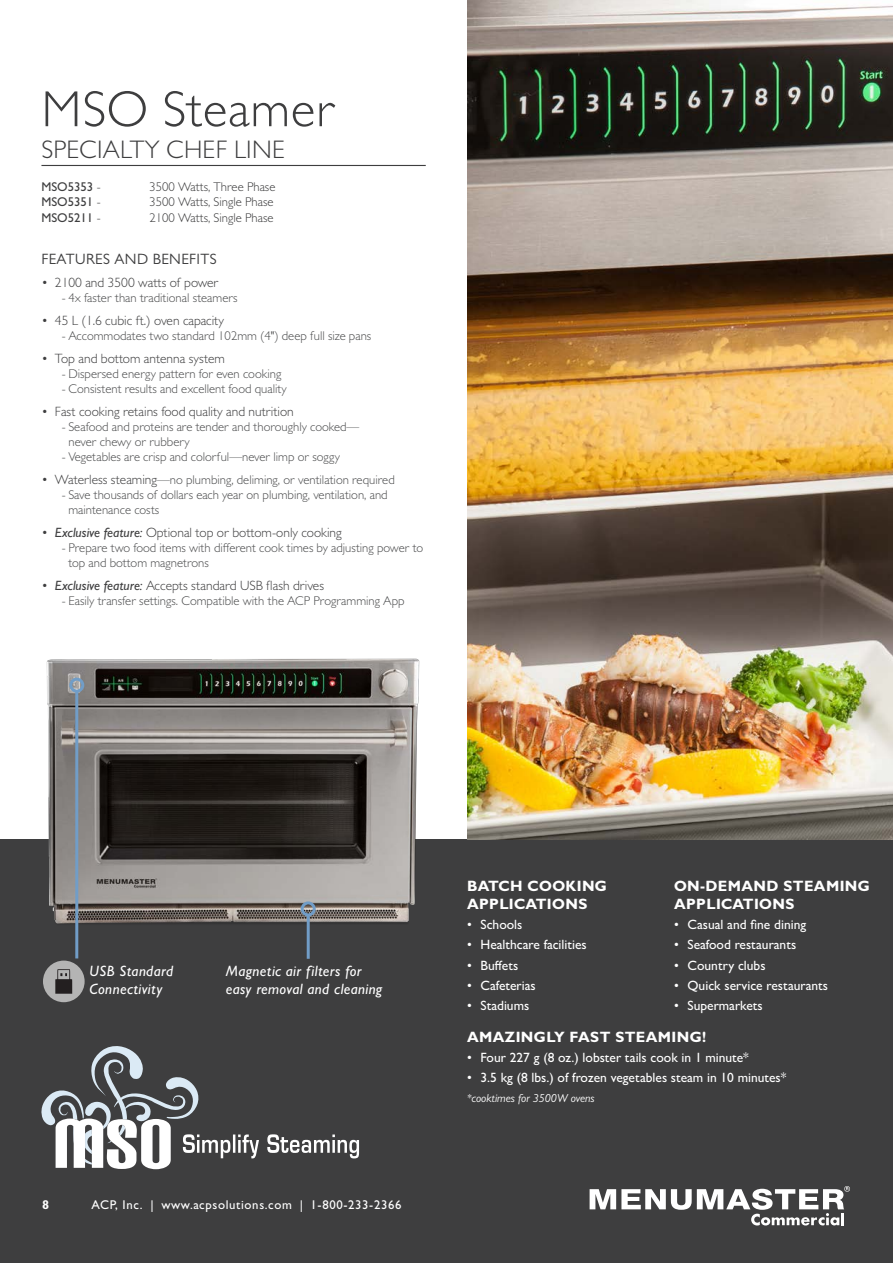
<style>
.page{position:relative;width:893px;height:1263px;background:#fff}
.page>*{position:absolute;margin:0;border:0;box-sizing:border-box;transform-origin:0 0}
.Page_Heading1_MODEL{font:300 51px "Gill Sans MT Std";letter-spacing:.02em;color:#3e3e3f}
.Page_Heading-Sub1A_r{font:300 25.5px "Gill Sans MT Std";letter-spacing:.01em;color:#3e3e3f}
.Section_Heading_2_WH{font:700 15px/18px "Gill Sans MT Std";letter-spacing:.025em;color:#fff}
.Caption_call_out_hea{font:italic 500 15px/18px "Gill Sans MT Std";letter-spacing:.025em;color:#fff}
.Section_Heading_2{font:15px "Gill Sans MT Std";letter-spacing:.025em;color:#3e3e3f}
.t1{font:500 13.5px "Gill Sans MT Std";color:#fff}
.t2{font:300 13.5px "Gill Sans MT Std";color:#3e3e3f}
.t3{font:300 12.75px/15px "Gill Sans MT Std";color:#4b4c4d}
.ModelNumber{font:300 12.75px "Gill Sans MT Std";color:#3e3e3f}
.t4{font:500 12.75px "Gill Sans MT Std";letter-spacing:.05em;color:#fff}
.ModelNumber-2{font:500 12.75px "Gill Sans MT Std";color:#3e3e3f}
.t5{font:700 12.75px "Gill Sans MT Std";color:#fff}
.caption_WHITE{font:italic 11.7px "Gill Sans MT Std";color:#fff}
.s1{font-weight:300}
.s2{font-size:13.5px;color:#3e3e3f}
.s3{font-weight:500;font-style:italic}
</style>
<div class="page">
<div style="left:0;top:839px;width:893px;height:424px;background:#3e3e3f"></div>
<img style="left:467px;top:0;width:426px;height:839px">
<img style="left:46px;top:658px;width:374px;height:272px">
<hr style="left:75px;top:691px;width:3px;height:267px;background:#719dc7">
<div style="left:69px;top:678px;width:15px;height:15px;border:3px solid #719dc7;border-radius:50%"></div>
<hr style="left:307px;top:915px;width:3px;height:44px;background:#719dc7">
<div style="left:301px;top:901px;width:15px;height:15px;border:3px solid #719dc7;border-radius:50%"></div>
<div style="left:43px;top:960px;width:42px;height:42px;background:#b4b4b4;border-radius:50%"></div>
<svg style="left:55px;top:969px;width:17px;height:25px"></svg>
<svg style="left:41px;top:1046px;width:318px;height:123px"></svg>
<hr style="left:41px;top:165px;width:385px;height:1px;background:#3e3e3f">
<svg style="left:590px;top:1186px;width:260px;height:39px"></svg>
<p class="Page_Heading1_MODEL" style="left:41px;top:78px;width:295px">MSO Steamer</p>
<p class="Page_Heading-Sub1A_r" style="left:41px;top:134px;width:245px">SPECIALTY CHEF LINE</p>
<p class="ModelNumber-2" style="left:41px;top:179px;width:61px">MSO5353 <span class="s1">-</span></p>
<p class="ModelNumber" style="left:149px;top:179px;width:128px">3500 Watts, Three Phase</p>
<p class="ModelNumber-2" style="left:41px;top:194px;width:61px">MSO5351 <span class="s1">-</span></p>
<p class="ModelNumber" style="left:149px;top:194px;width:126px">3500 Watts, Single Phase</p>
<p class="ModelNumber-2" style="left:41px;top:210px;width:61px">MSO5211 <span class="s1">-</span></p>
<p class="ModelNumber" style="left:149px;top:210px;width:126px">2100 Watts, Single Phase</p>
<p class="Section_Heading_2" style="left:41px;top:250px;width:177px">FEATURES AND BENEFITS</p>
<p class="t2" style="left:41px;top:274px;width:179px">• 2100 and 3500 watts of power</p>
<p class="t3" style="left:62px;top:290px;width:177px">- 4x faster than traditional steamers</p>
<p class="t2" style="left:41px;top:312px;width:184px">• 45 L (1.6 cubic ft.) oven capacity</p>
<p class="t3" style="left:62px;top:328px;width:311px">- Accommodates two standard 102mm (4") deep full size pans</p>
<p class="t2" style="left:41px;top:350px;width:185px">• Top and bottom antenna system</p>
<p class="t3" style="left:62px;top:366px;width:221px">- Dispersed energy pattern for even cooking</p>
<p class="t3" style="left:62px;top:381px;width:226px">- Consistent results and excellent food quality</p>
<p class="t2" style="left:41px;top:403px;width:254px">• Fast cooking retains food quality and nutrition</p>
<p class="t3" style="left:68px;top:419px;width:292px;text-indent:-7px">- Seafood and proteins are tender and thoroughly cooked— never chewy or rubbery</p>
<p class="t3" style="left:62px;top:449px;width:280px">- Vegetables are crisp and colorful—never limp or soggy</p>
<p class="t3" style="left:41px;top:472px;width:355px"><span class="s2">• Waterless steaming</span>—no plumbing, deliming, or ventilation required</p>
<p class="t3" style="left:68px;top:487px;width:321px;text-indent:-7px">- Save thousands of dollars each year on plumbing, ventilation, and maintenance costs</p>
<p class="t2" style="left:41px;top:524px;width:302px">• <span class="s3">Exclusive feature:</span> Optional top or bottom-only cooking</p>
<p class="t3" style="left:68px;top:540px;width:356px;text-indent:-7px">- Prepare two food items with different cook times by adjusting power to top and bottom magnetrons</p>
<p class="t2" style="left:41px;top:577px;width:284px">• <span class="s3">Exclusive feature:</span> Accepts standard USB flash drives</p>
<p class="t3" style="left:62px;top:593px;width:344px">- Easily transfer settings. Compatible with the ACP Programming App</p>
<p class="Caption_call_out_hea" style="left:90px;top:961px;width:85px">USB Standard<br>Connectivity</p>
<p class="Caption_call_out_hea" style="left:226px;top:962px;width:158px">Magnetic air filters for easy removal and cleaning</p>
<p class="t5" style="left:42px;top:1196px;width:9px">8</p>
<p class="t4" style="left:91px;top:1197px;width:311px">ACP, Inc. | www.acpsolutions.com | 1-800-233-2366</p>
<p class="Section_Heading_2_WH" style="left:467px;top:876px;width:142px">BATCH COOKING<br>APPLICATIONS</p>
<p class="t1" style="left:467px;top:916px;width:57px">• Schools</p>
<p class="t1" style="left:467px;top:937px;width:121px">• Healthcare facilities</p>
<p class="t1" style="left:467px;top:957px;width:53px">• Buffets</p>
<p class="t1" style="left:467px;top:977px;width:70px">• Cafeterias</p>
<p class="t1" style="left:467px;top:997px;width:64px">• Stadiums</p>
<p class="Section_Heading_2_WH" style="left:674px;top:876px;width:197px">ON-DEMAND STEAMING<br>APPLICATIONS</p>
<p class="t1" style="left:674px;top:916px;width:134px">• Casual and fine dining</p>
<p class="t1" style="left:674px;top:937px;width:124px">• Seafood restaurants</p>
<p class="t1" style="left:674px;top:957px;width:93px">• Country clubs</p>
<p class="t1" style="left:674px;top:977px;width:156px">• Quick service restaurants</p>
<p class="t1" style="left:674px;top:997px;width:90px">• Supermarkets</p>
<p class="Section_Heading_2_WH" style="left:467px;top:1027px;width:241px">AMAZINGLY FAST STEAMING!</p>
<p class="t1" style="left:467px;top:1049px;width:283px">• Four 227 g (8 oz.) lobster tails cook in 1 minute*</p>
<p class="t1" style="left:467px;top:1069px;width:321px">• 3.5 kg (8 lbs.) of frozen vegetables steam in 10 minutes*</p>
<p class="caption_WHITE" style="left:467px;top:1092px;width:129px">*cooktimes for 3500W ovens</p>
</div>
